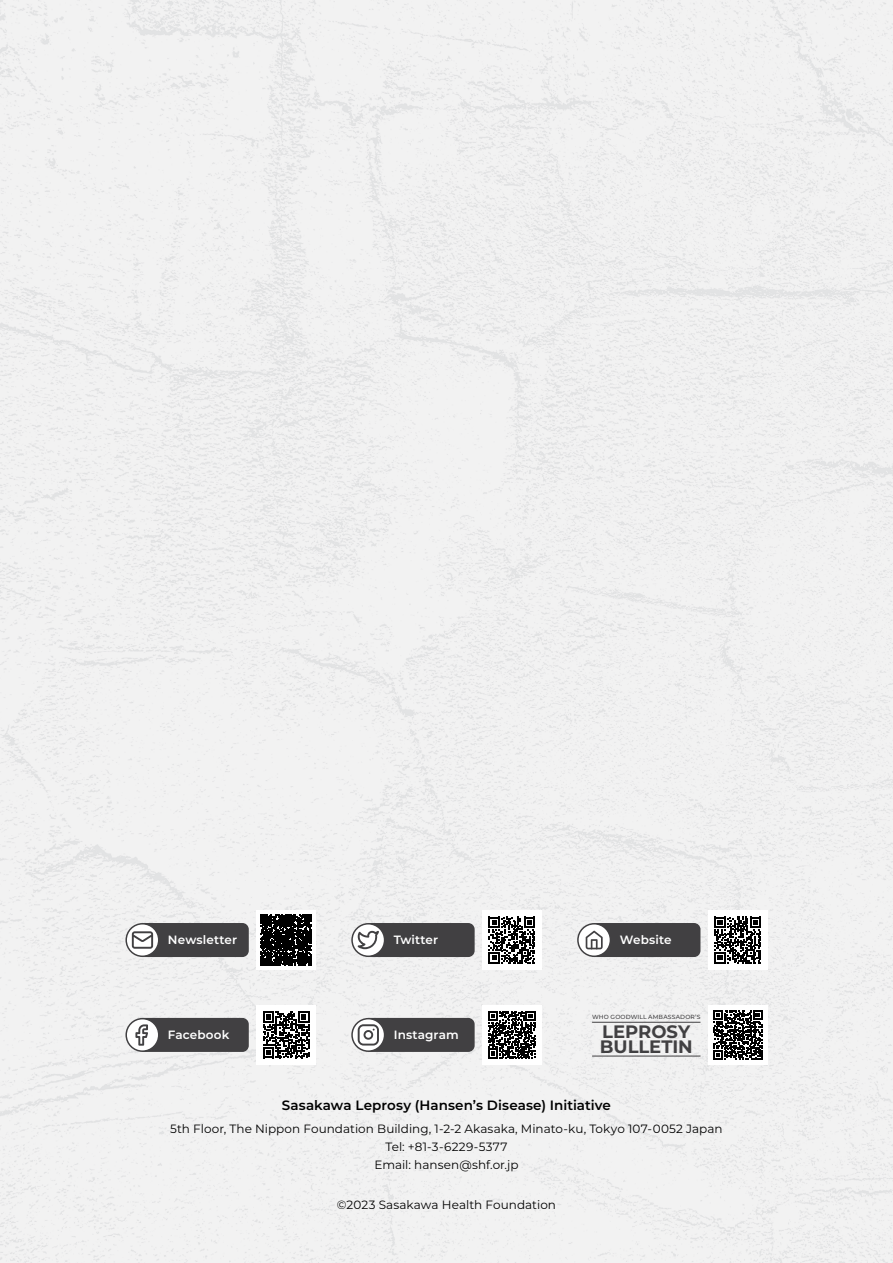
<style>
.page{position:relative;width:893px;height:1263px;background:#fff}
.page>*{position:absolute;margin:0;border:0;box-sizing:border-box;transform-origin:0 0}
.t1{font:700 18px/15px "Montserrat";letter-spacing:-.005em;color:#414042}
.t2{font:600 13.5px "Montserrat";letter-spacing:.01em;color:#000}
.t3{font:12px/18px "Montserrat";letter-spacing:.005em;color:#000;text-align:center}
.t4{font:600 12px "Montserrat";letter-spacing:.01em;color:#fff}
.t5{font:500 6px "Montserrat";letter-spacing:.025em;color:#414042}
</style>
<div class="page">
<img style="left:0;top:0;width:893px;height:1263px">
<svg style="left:352px;top:924px;width:33px;height:32px"></svg>
<div style="left:351px;top:923px;width:34px;height:34px;border:2px solid #414042;border-radius:50%"></div>
<svg style="left:357px;top:923px;width:118px;height:34px;background:#5d5d5e"></svg>
<div style="left:482px;top:910px;width:60px;height:60px;background:#fff"></div>
<svg style="left:489px;top:917px;width:46px;height:46px"></svg>
<svg style="left:126px;top:924px;width:33px;height:32px"></svg>
<div style="left:125px;top:923px;width:34px;height:34px;border:2px solid #414042;border-radius:50%"></div>
<svg style="left:132px;top:923px;width:117px;height:34px;background:#5b5a5c"></svg>
<div style="left:256px;top:910px;width:60px;height:60px;background:#fff"></div>
<svg style="left:260px;top:914px;width:52px;height:51px;background:#191919"></svg>
<svg style="left:126px;top:1019px;width:33px;height:32px"></svg>
<div style="left:125px;top:1018px;width:34px;height:34px;border:2px solid #414042;border-radius:50%"></div>
<svg style="left:135px;top:1018px;width:114px;height:34px;background:#5a595a"></svg>
<div style="left:256px;top:1005px;width:60px;height:60px;background:#fff"></div>
<svg style="left:263px;top:1011px;width:46px;height:47px"></svg>
<svg style="left:352px;top:1019px;width:33px;height:32px"></svg>
<div style="left:351px;top:1018px;width:34px;height:34px;border:2px solid #414042;border-radius:50%"></div>
<svg style="left:358px;top:1018px;width:117px;height:34px;background:#5b5a5b"></svg>
<div style="left:482px;top:1005px;width:60px;height:60px;background:#fff"></div>
<svg style="left:488px;top:1011px;width:48px;height:48px"></svg>
<svg style="left:578px;top:924px;width:32px;height:32px"></svg>
<div style="left:577px;top:923px;width:34px;height:34px;border:2px solid #414042;border-radius:50%"></div>
<svg style="left:586px;top:923px;width:114px;height:34px;background:#5a595b"></svg>
<div style="left:708px;top:910px;width:59px;height:60px;background:#fff"></div>
<svg style="left:714px;top:917px;width:47px;height:46px"></svg>
<div style="left:708px;top:1005px;width:59px;height:60px;background:#fff"></div>
<svg style="left:713px;top:1010px;width:49px;height:49px"></svg>
<hr style="left:592px;top:1022px;width:108px;height:1px;background:#414042">
<hr style="left:592px;top:1056px;width:108px;height:1px;background:#414042">
<p class="t4" style="left:168px;top:931px;width:71px">Newsletter</p>
<p class="t4" style="left:394px;top:931px;width:46px">Twitter</p>
<p class="t4" style="left:168px;top:1026px;width:63px">Facebook</p>
<p class="t4" style="left:394px;top:1026px;width:66px">Instagram</p>
<p class="t4" style="left:620px;top:931px;width:53px">Website</p>
<p class="t5" style="left:592px;top:1013px;width:110px">WHO GOODWILL AMBASSADOR’S</p>
<h1 class="t1" style="left:600px;top:1023px;width:95px">LEPROSY<br>BULLETIN</h1>
<p class="t2" style="left:282px;top:1096px;width:331px">Sasakawa Leprosy (Hansen’s Disease) Initiative</p>
<p class="t3" style="left:170px;top:1119px;width:554px">5th Floor, The Nippon Foundation Building, 1-2-2 Akasaka, Minato-ku, Tokyo 107-0052 Japan<br>Tel: +81-3-6229-5377<br>Email: hansen@shf.or.jp</p>
<p class="t3" style="left:337px;top:1195px;width:221px">©2023 Sasakawa Health Foundation</p>
</div>
